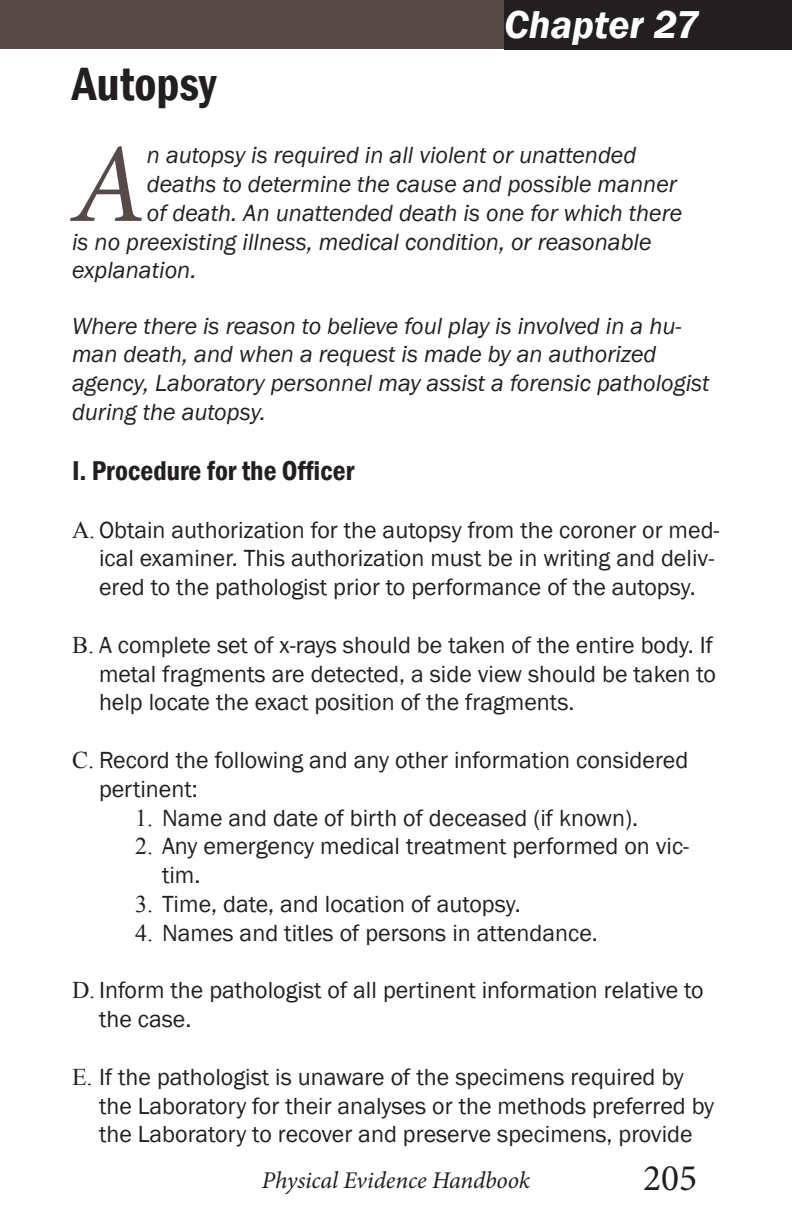
<style>
.page{position:relative;width:792px;height:1224px;background:#fff}
.page>*{position:absolute;margin:0;border:0;box-sizing:border-box;transform-origin:0 0}
.t1{font:italic 112.8px "Minion Pro";color:#584a47}
.Heading_1{font:600 condensed 48px "Franklin Gothic";color:#231f20}
.t2{font:italic 600 40px "Franklin Gothic";color:#fff}
.t3{font:37.6px "Minion Pro";color:#231f20}
.Plain_Text{font:600 condensed 28px "Franklin Gothic";color:#231f20}
.t4{font:24px/28.8px "Franklin Gothic";color:#231f20}
.Plain_Text-2{font:italic 24px/28.8px "Franklin Gothic";color:#231f20}
.t5{font:italic 24px "Minion Pro";letter-spacing:-.005em;color:#231f20}
.s1{font-family:"Times New Roman"}
</style>
<div class="page">
<div style="left:0;top:0;width:792px;height:48px;background:#584a47"></div>
<div style="left:504px;top:0;width:288px;height:50px;background:#231f20"></div>
<p class="t2" style="left:504px;top:-1px;width:197px">Chapter 27</p>
<p class="Heading_1" style="left:72px;top:52px;width:146px">Autopsy</p>
<p class="t1" style="left:72px;top:108px;width:76px">A</p>
<p class="Plain_Text-2" style="left:147px;top:141px;width:491px">n autopsy is required in all violent or unattended</p>
<p class="Plain_Text-2" style="left:147px;top:170px;width:532px">deaths to determine the cause and possible manner</p>
<p class="Plain_Text-2" style="left:147px;top:199px;width:537px">of death. An unattended death is one for which there</p>
<p class="Plain_Text-2" style="left:72px;top:228px;width:581px">is no preexisting illness, medical condition, or reasonable</p>
<p class="Plain_Text-2" style="left:72px;top:257px;width:126px">explanation.</p>
<p class="Plain_Text-2" style="left:72px;top:312px;width:639px">Where there is reason to believe foul play is involved in a hu&shy;man death, and when a request is made by an authorized agency, Laboratory personnel may assist a forensic pathologist during the autopsy.</p>
<p class="Plain_Text" style="left:72px;top:452px;width:284px">I. Procedure for the Officer</p>
<p class="t4" style="left:99px;top:516px;width:622px;text-indent:-27px"><span class="s1">A.</span>Obtain authorization for the autopsy from the coroner or med&shy;ical examiner. This authorization must be in writing and deliv&shy;ered to the pathologist prior to performance of the autopsy.</p>
<p class="t4" style="left:99px;top:631px;width:619px;text-indent:-27px"><span class="s1">B.</span> A complete set of x-rays should be taken of the entire body. If metal fragments are detected, a side view should be taken to help locate the exact position of the fragments.</p>
<p class="t4" style="left:99px;top:746px;width:591px;text-indent:-27px"><span class="s1">C.</span> Record the following and any other information considered pertinent:</p>
<p class="t4" style="left:135px;top:804px;width:505px"><span class="s1">1.</span> Name and date of birth of deceased (if known).</p>
<p class="t4" style="left:162px;top:833px;width:529px;text-indent:-27px"><span class="s1">2.</span> Any emergency medical treatment performed on vic&shy;tim.</p>
<p class="t4" style="left:135px;top:890px;width:387px"><span class="s1">3.</span> Time, date, and location of autopsy.</p>
<p class="t4" style="left:135px;top:919px;width:464px"><span class="s1">4.</span> Names and titles of persons in attendance.</p>
<p class="t4" style="left:99px;top:977px;width:606px;text-indent:-27px"><span class="s1">D.</span> Inform the pathologist of all pertinent information relative to the case.</p>
<p class="t4" style="left:99px;top:1063px;width:617px;text-indent:-27px"><span class="s1">E.</span> If the pathologist is unaware of the specimens required by the Laboratory for their analyses or the methods preferred by the Laboratory to recover and preserve specimens, provide</p>
<p class="t5" style="left:262px;top:1164px;width:270px">Physical Evidence Handbook</p>
<p class="t3" style="left:643px;top:1153px;width:56px">205</p>
</div>
